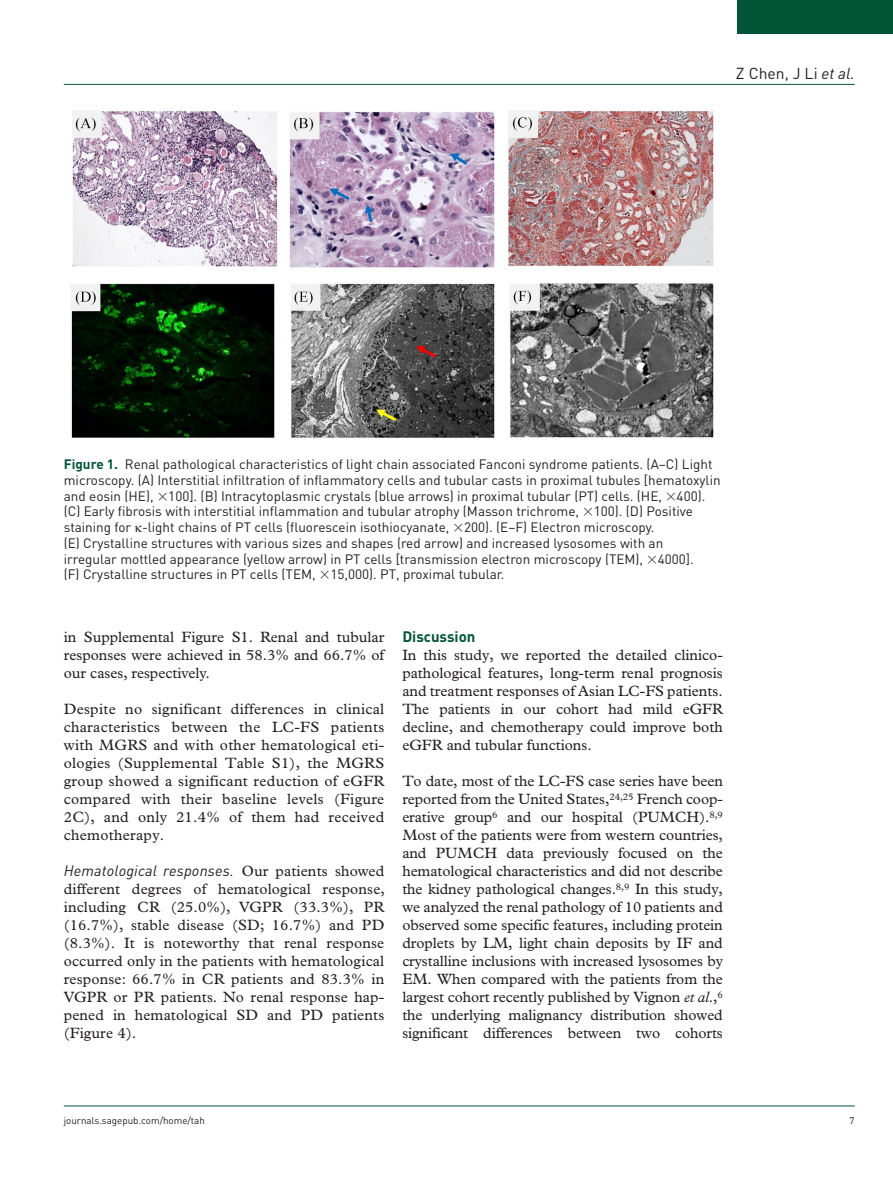
<style>
.page{position:relative;width:893px;height:1191px;background:#fff}
.page>*{position:absolute;margin:0;border:0;box-sizing:border-box;transform-origin:0 0}
.t1{font:15.75px "DIN";color:#231f20}
.t2{font:15px/18px "Plantin Std";color:#231f20;text-align:justify}
.t3{font:italic 15px "DIN";letter-spacing:.01em;color:#231f20}
.t4{font:700 15px "DIN";color:#015436}
.t5{font:13.5px/15.8px "DIN";color:#231f20}
.t6{font:9.75px "DIN";color:#231f20}
.s1{font-style:italic}
.s2{font-weight:700;color:#015436}
.s3{font-family:"Plantin Std";font-style:normal}
</style>
<div class="page">
<hr style="left:64px;top:84px;width:791px;height:1px;background:#015436">
<hr style="left:64px;top:1105px;width:791px;height:1px;background:#015436">
<div style="left:738px;top:0;width:155px;height:34px;background:#015436"></div>
<img style="left:71px;top:110px;width:643px;height:328px">
<p class="t1" style="left:736px;top:63px;width:120px">Z Chen, J Li <span class="s1">et al.</span></p>
<p class="t5" style="left:64px;top:456px;width:658px"><span class="s2">Figure 1.</span> Renal pathological characteristics of light chain associated Fanconi syndrome patients. (A–C) Light microscopy. (A) Interstitial infiltration of inflammatory cells and tubular casts in proximal tubules [hematoxylin and eosin (HE), 100]. (B) Intracytoplasmic crystals (blue arrows) in proximal tubular (PT) cells. (HE, 400). (C) Early fibrosis with interstitial inflammation and tubular atrophy (Masson trichrome, 100). (D) Positive staining for -light chains of PT cells (fluorescein isothiocyanate, 200). (E–F) Electron microscopy.<br>(E) Crystalline structures with various sizes and shapes (red arrow) and increased lysosomes with an<br>irregular mottled appearance (yellow arrow) in PT cells [transmission electron microscopy (TEM), 4000].<br>(F) Crystalline structures in PT cells (TEM, 15,000). PT, proximal tubular.</p>
<p class="t2" style="left:64px;top:628px;width:322px">in Supplemental Figure S1. Renal and tubular responses were achieved in 58.3% and 66.7% of our cases, respectively.</p>
<p class="t2" style="left:64px;top:700px;width:322px">Despite no significant differences in clinical characteristics between the LC-FS patients with MGRS and with other hematological eti&shy;ologies (Supplemental Table S1), the MGRS group showed a significant reduction of eGFR compared with their baseline levels (Figure 2C), and only 21.4% of them had received chemotherapy.</p>
<p class="t3" style="left:64px;top:861px;width:322px">Hematological responses. <span class="s3">Our patients showed</span></p>
<p class="t2" style="left:64px;top:880px;width:323px">different degrees of hematological response, including CR (25.0%), VGPR (33.3%), PR (16.7%), stable disease (SD; 16.7%) and PD (8.3%). It is noteworthy that renal response occurred only in the patients with hematological response: 66.7% in CR patients and 83.3% in VGPR or PR patients. No renal response hap&shy;pened in hematological SD and PD patients (Figure 4).</p>
<p class="t4" style="left:402px;top:627px;width:75px">Discussion</p>
<p class="t2" style="left:402px;top:646px;width:322px">In this study, we reported the detailed clinico&shy;pathological features, long-term renal prognosis and treatment responses of Asian LC-FS patients.<br>The patients in our cohort had mild eGFR decline, and chemotherapy could improve both eGFR and tubular functions.</p>
<p class="t2" style="left:402px;top:772px;width:322px">To date, most of the LC-FS case series have been reported from the United States,<sup>24,25</sup> French coop&shy;erative group<sup>6</sup> and our hospital (PUMCH).<sup>8,9<br></sup>Most of the patients were from western countries, and PUMCH data previously focused on the hematological characteristics and did not describe the kidney pathological changes.<sup>8,9</sup> In this study, we analyzed the renal pathology of 10 patients and observed some specific features, including protein droplets by LM, light chain deposits by IF and crystalline inclusions with increased lysosomes by EM. When compared with the patients from the largest cohort recently published by Vignon <span class="s1">et al</span>.,<sup>6 </sup>the underlying malignancy distribution showed significant differences between two cohorts</p>
<p class="t6" style="left:64px;top:1114px;width:143px">journals.sagepub.com/home/tah</p>
<p class="t6" style="left:850px;top:1114px;width:7px">7</p>
</div>
